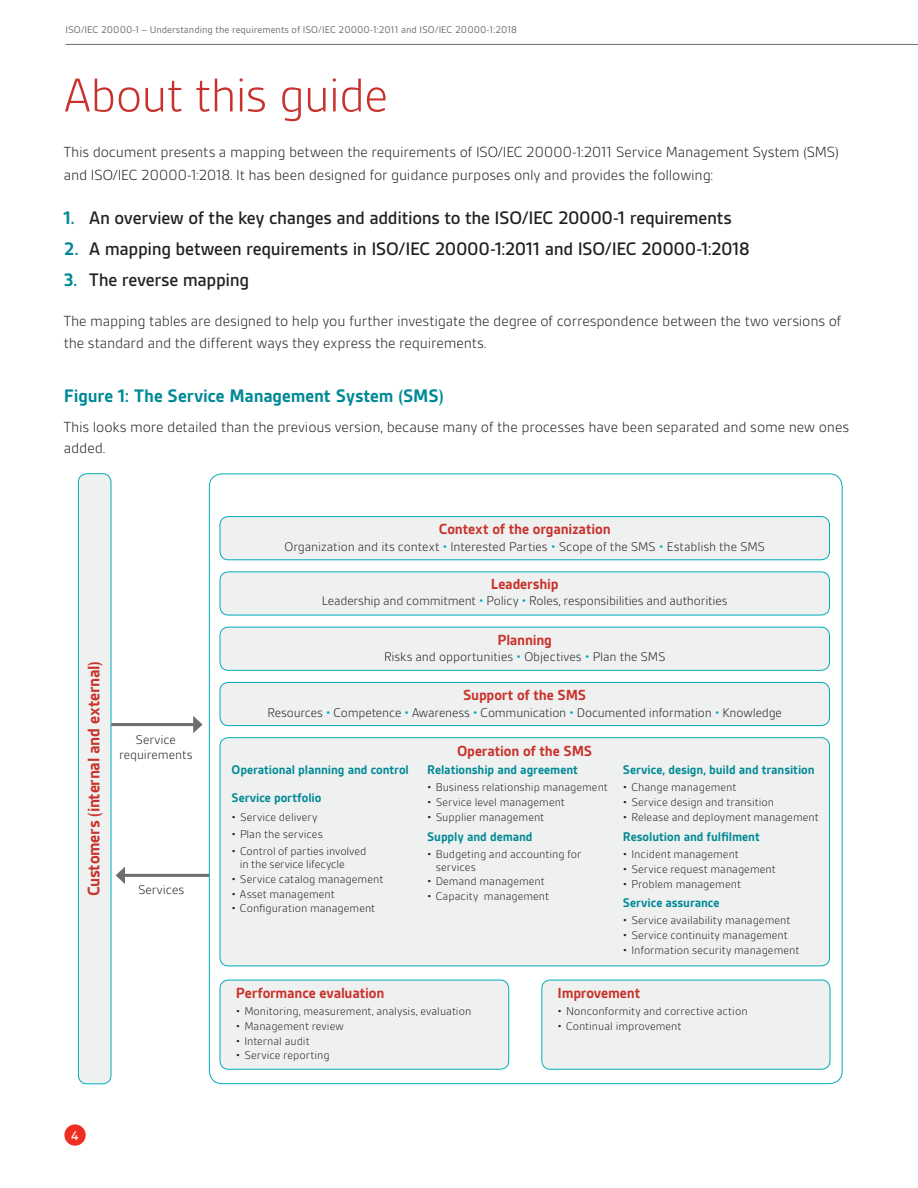
<style>
.page{position:relative;width:918px;height:1188px;background:#fff}
.page>*{position:absolute;margin:0;border:0;box-sizing:border-box;transform-origin:0 0}
.t1{font:300 51px "BSI Gesta";letter-spacing:-.025em;color:#c9312b}
.t2{font:500 19.5px "BSI Gesta";letter-spacing:-.015em;color:#231f20}
.t3{font:700 19.5px "BSI Gesta";letter-spacing:-.005em;color:#008996}
.t4{font:700 19.5px "BSI Gesta";letter-spacing:-.015em;color:#c9312b}
.t5{font:700 18px "BSI Gesta";letter-spacing:-.015em;color:#c9312b}
.t6{font:300 15.75px/22.5px "BSI Gesta";letter-spacing:-.01em;color:#231f20}
.t7{font:700 15.75px "BSI Gesta";letter-spacing:-.01em;color:#c9312b}
.t8{font:300 13.5px/15px "BSI Gesta";letter-spacing:-.01em;color:#231f20;text-align:center}
.t9{font:700 13.5px/27.8px "BSI Gesta";letter-spacing:-.005em;color:#008996}
.t10{font:500 13.5px "BSI Gesta";color:#fff}
.t11{font:300 12px/12.8px "BSI Gesta";color:#231f20}
.t12{font:10.5px "BSI Gesta";color:#6c6d70}
.s1{font-weight:700;color:#008996}
.s2{color:#00acbc}
.s3{color:#15abbc}
</style>
<div class="page">
<div style="left:64px;top:1124px;width:22px;height:22px;background:#ee2e22;border-radius:50%"></div>
<div style="left:78px;top:474px;width:33px;height:610px;background:#eff1f0;border-radius:9px"></div>
<div style="left:78px;top:474px;width:33px;height:610px;border:1px solid #00acbc;border-radius:9px"></div>
<div style="left:220px;top:517px;width:610px;height:43px;background:#eff1f0;border-radius:9px"></div>
<div style="left:220px;top:516px;width:610px;height:44px;border:1px solid #00acbc;border-radius:9px"></div>
<div style="left:220px;top:627px;width:610px;height:43px;background:#eff1f0;border-radius:9px"></div>
<div style="left:220px;top:627px;width:610px;height:44px;border:1px solid #00acbc;border-radius:9px"></div>
<div style="left:220px;top:572px;width:610px;height:43px;background:#eff1f0;border-radius:9px"></div>
<div style="left:220px;top:572px;width:610px;height:43px;border:1px solid #00acbc;border-radius:9px"></div>
<div style="left:220px;top:682px;width:610px;height:44px;background:#eff1f0;border-radius:9px"></div>
<div style="left:220px;top:682px;width:610px;height:44px;border:1px solid #00acbc;border-radius:9px"></div>
<div style="left:220px;top:980px;width:289px;height:89px;background:#eff1f0;border-radius:9px"></div>
<div style="left:220px;top:980px;width:289px;height:89px;border:1px solid #00acbc;border-radius:9px"></div>
<div style="left:542px;top:980px;width:288px;height:89px;background:#eff1f0;border-radius:9px"></div>
<div style="left:542px;top:980px;width:288px;height:89px;border:1px solid #00acbc;border-radius:9px"></div>
<div style="left:220px;top:738px;width:610px;height:228px;background:#eff1f0;border-radius:9px"></div>
<div style="left:220px;top:738px;width:610px;height:228px;border:1px solid #00acbc;border-radius:9px"></div>
<hr style="left:111px;top:723px;width:85px;height:3px;background:#6c6d70">
<svg style="left:193px;top:716px;width:10px;height:17px"></svg>
<hr style="left:122px;top:874px;width:87px;height:3px;background:#6c6d70">
<svg style="left:116px;top:867px;width:9px;height:17px"></svg>
<hr style="left:65px;top:44px;width:853px;height:1px;background:#6c6d70">
<p class="t12" style="left:65px;top:24px;width:453px">ISO/IEC 20000-1 – Understanding the requirements of ISO/IEC 20000-1:2011 and ISO/IEC 20000-1:2018</p>
<h1 class="t1" style="left:64px;top:69px;width:326px">About this guide</h1>
<h3 class="t6" style="left:64px;top:141px;width:777px">This document presents a mapping between the requirements of ISO/IEC 20000-1:2011 Service Management System (SMS) and ISO/IEC 20000-1:2018. It has been designed for guidance purposes only and provides the following:</h3>
<h2 class="t2" style="left:64px;top:207px;width:670px"><span class="s1">1.</span> An overview of the key changes and additions to the ISO/IEC 20000-1 requirements</h2>
<h2 class="t2" style="left:64px;top:239px;width:688px"><span class="s1">2.</span> A mapping between requirements in ISO/IEC 20000-1:2011 and ISO/IEC 20000-1:2018</h2>
<h2 class="t2" style="left:64px;top:270px;width:187px"><span class="s1">3.</span> The reverse mapping</h2>
<h3 class="t6" style="left:64px;top:310px;width:779px">The mapping tables are designed to help you further investigate the degree of correspondence between the two versions of the standard and the different ways they express the requirements.</h3>
<h2 class="t3" style="left:64px;top:386px;width:381px">Figure 1: The Service Management System (SMS)</h2>
<h3 class="t6" style="left:64px;top:416px;width:787px;line-height:21px">This looks more detailed than the previous version, because many of the processes have been separated and some new ones added.</h3>
<h2 class="t4" style="left:426px;top:516px;width:223px">Service Management System</h2>
<h3 class="t7" style="left:439px;top:521px;width:173px">Context of the organization</h3>
<p class="t8" style="left:285px;top:539px;width:482px">Organization and its context <span class="s2">•</span> Interested Parties <span class="s2">•</span> Scope of the SMS <span class="s3">•</span> Establish the SMS</p>
<h3 class="t5" style="left:85px;top:896px;width:237px;rotate:-90deg">Customers (internal and external)</h3>
<p class="t8" style="left:119px;top:732px;width:75px">Service requirements</p>
<p class="t8" style="left:138px;top:883px;width:48px">Services</p>
<p class="t10" style="left:71px;top:1128px;width:9px">4</p>
<h3 class="t7" style="left:491px;top:576px;width:69px">Leadership</h3>
<p class="t8" style="left:322px;top:594px;width:407px">Leadership and commitment <span class="s2">•</span> Policy <span class="s2">•</span> Roles, responsibilities and authorities</p>
<h3 class="t7" style="left:497px;top:632px;width:56px">Planning</h3>
<p class="t8" style="left:384px;top:650px;width:283px">Risks and opportunities <span class="s2">•</span> Objectives <span class="s2">•</span> Plan the SMS</p>
<h3 class="t7" style="left:463px;top:687px;width:125px">Support of the SMS</h3>
<p class="t8" style="left:267px;top:705px;width:516px">Resources <span class="s2">•</span> Competence <span class="s2">•</span> Awareness <span class="s2">•</span> Communication <span class="s2">•</span> Documented information <span class="s3">•</span> Knowledge</p>
<h3 class="t7" style="left:457px;top:743px;width:137px">Operation of the SMS</h3>
<p class="t9" style="left:231px;top:756px;width:179px">Operational planning and control<br>Service portfolio</p>
<p class="t11" style="left:231px;top:811px;width:87px">• Service delivery</p>
<p class="t11" style="left:231px;top:828px;width:93px">• Plan the services</p>
<p class="t11" style="left:240px;top:845px;width:128px;text-indent:-8px">• Control of parties involved in the service lifecycle</p>
<p class="t11" style="left:231px;top:873px;width:153px">• Service catalog management</p>
<p class="t11" style="left:231px;top:887px;width:105px">• Asset management</p>
<p class="t11" style="left:231px;top:902px;width:145px">• Configuration management</p>
<p class="t9" style="left:623px;top:756px;width:193px">Service, design, build and transition</p>
<p class="t11" style="left:623px;top:781px;width:115px">• Change management</p>
<p class="t11" style="left:623px;top:796px;width:153px">• Service design and transition</p>
<p class="t11" style="left:623px;top:811px;width:197px">• Release and deployment management</p>
<p class="t9" style="left:623px;top:823px;width:139px">Resolution and fulfilment</p>
<p class="t11" style="left:623px;top:848px;width:117px">• Incident management</p>
<p class="t11" style="left:623px;top:863px;width:154px">• Service request management</p>
<p class="t11" style="left:623px;top:877px;width:119px">• Problem management</p>
<p class="t9" style="left:623px;top:889px;width:98px">Service assurance</p>
<p class="t11" style="left:623px;top:914px;width:169px">• Service availability management</p>
<p class="t11" style="left:623px;top:929px;width:166px">• Service continuity management</p>
<p class="t11" style="left:623px;top:944px;width:178px">• Information security management</p>
<p class="t9" style="left:427px;top:756px;width:152px">Relationship and agreement</p>
<p class="t11" style="left:427px;top:781px;width:182px">• Business relationship management</p>
<p class="t11" style="left:427px;top:796px;width:139px">• Service level management</p>
<p class="t11" style="left:427px;top:811px;width:118px">• Supplier management</p>
<p class="t9" style="left:427px;top:823px;width:107px">Supply and demand</p>
<p class="t11" style="left:436px;top:848px;width:147px;text-indent:-9px">• Budgeting and accounting for services</p>
<p class="t11" style="left:427px;top:875px;width:119px">• Demand management</p>
<p class="t11" style="left:427px;top:890px;width:123px">• Capacity management</p>
<h3 class="t7" style="left:236px;top:985px;width:150px">Performance evaluation</h3>
<p class="t11" style="left:236px;top:1005px;width:237px">• Monitoring, measurement, analysis, evaluation</p>
<p class="t11" style="left:236px;top:1020px;width:109px">• Management review</p>
<p class="t11" style="left:236px;top:1034px;width:75px">• Internal audit</p>
<p class="t11" style="left:236px;top:1049px;width:95px">• Service reporting</p>
<h3 class="t7" style="left:558px;top:985px;width:84px">Improvement</h3>
<p class="t11" style="left:558px;top:1005px;width:192px">• Nonconformity and corrective action</p>
<p class="t11" style="left:558px;top:1020px;width:125px">• Continual improvement</p>
</div>
